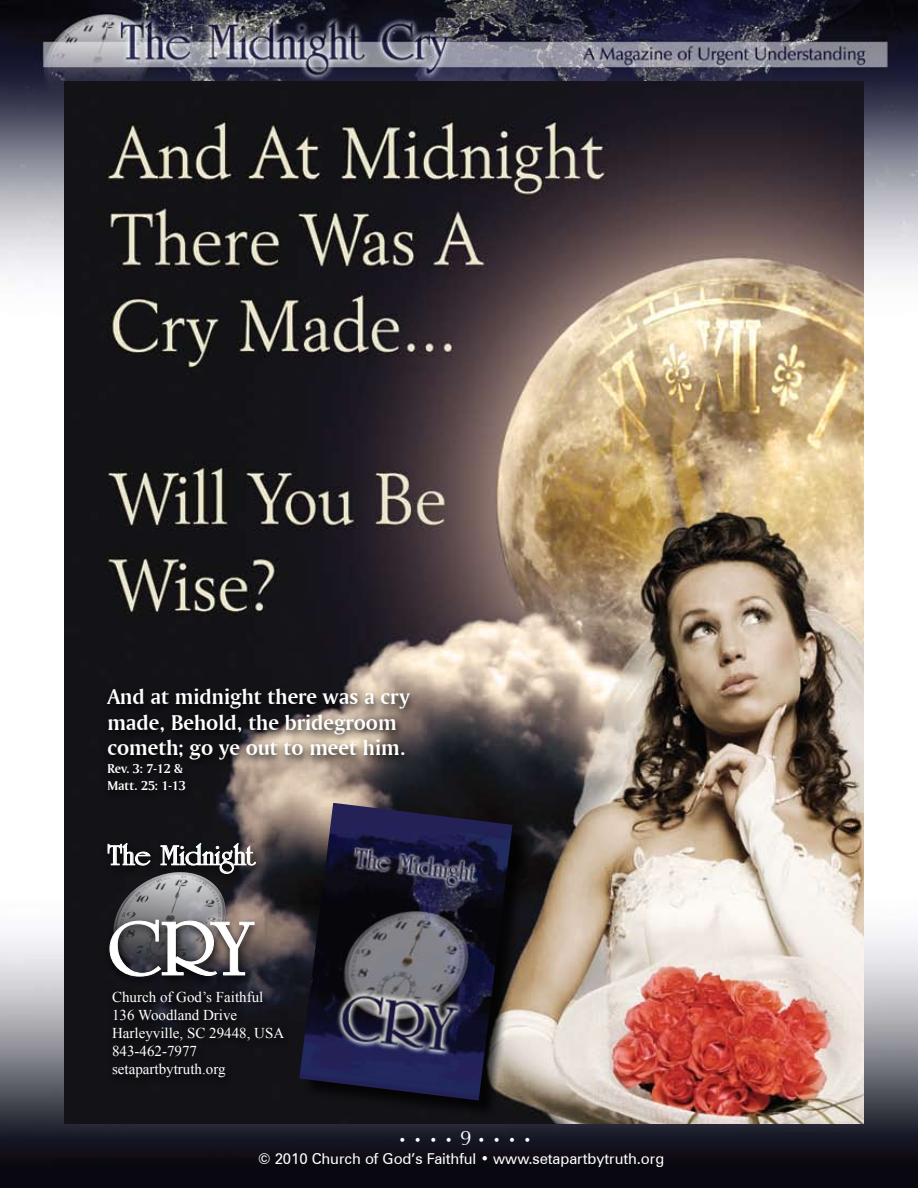
<style>
.page{position:relative;width:918px;height:1188px;background:#fff}
.page>*{position:absolute;margin:0;border:0;box-sizing:border-box;transform-origin:0 0}
.t1{font:700 82.5px "University Roman BT";color:#fff;scale:1.05 1}
.t2{font:700 30px "University Roman BT";color:#fff;scale:1.09 1}
.t3{font:22.5px/25.5px "Amerigo BT Bold A";color:#fff}
.t4{font:15px/18px "Times New Roman";color:#fff}
.t5{font:15px "Zurich BT";letter-spacing:-.005em;color:#fff}
.t6{font:13.5px/16.2px "Amerigo BT Bold A";color:#fff}
.t7{font:13.5px "Zapf Humanist 601 BT";color:#fff}
.s1{font-size:21px}
</style>
<div class="page">
<img style="left:0;top:864px;width:918px;height:324px">
<img style="left:0;top:0;width:918px;height:432px">
<svg style="left:607px;top:1123px;width:257px;height:1px"></svg>
<img style="left:65px;top:81px;width:799px;height:1042px">
<svg style="left:100px;top:685px;width:317px;height:115px;background:#4d4643"></svg>
<div style="left:105px;top:986px;width:186px;height:102px;background:#121116"></div>
<svg style="left:101px;top:838px;width:163px;height:149px;background:#524f53"></svg>
<svg style="left:107px;top:843px;width:44px;height:23px"></svg>
<svg style="left:160px;top:842px;width:96px;height:32px;background:#4e4d50"></svg>
<svg style="left:109px;top:919px;width:146px;height:58px;background:#575457"></svg>
<div style="left:302px;top:805px;width:228px;height:313px;background:#000;opacity:.75"></div>
<img style="left:299px;top:803px;width:214px;height:297px">
<h3 class="t3" style="left:107px;top:684px;width:304px">And at midnight there was a cry made, Behold, the bridegroom cometh; go ye out to meet him.</h3>
<p class="t6" style="left:107px;top:761px;width:80px">Rev. 3: 7-12 &amp;<br>Matt. 25: 1-13</p>
<h2 class="t2" style="left:107px;top:837px;width:137px">The Midnight</h2>
<h1 class="t1" style="left:107px;top:900px;width:141px">CRY</h1>
<p class="t4" style="left:112px;top:987px;width:174px">Church of God’s Faithful<br>136 Woodland Drive<br>Harleyville, SC 29448, USA<br>843-462-7977 setapartbytruth.org</p>
<p class="t7" style="left:399px;top:1132px;width:134px">• • • • <span class="s1">9</span> • • • •</p>
<p class="t5" style="left:258px;top:1149px;width:407px">© 2010 Church of God’s Faithful • www.setapartbytruth.org</p>
</div>
